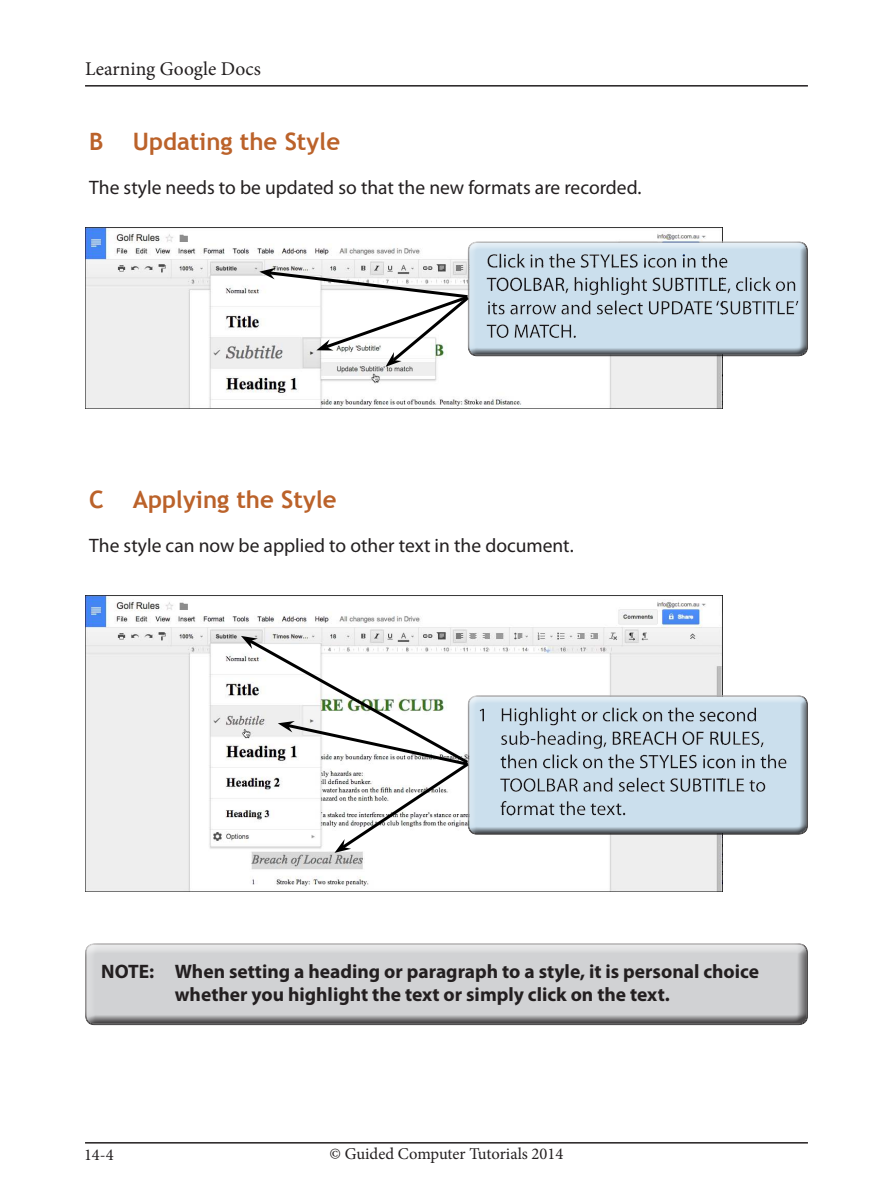
<style>
.page{position:relative;width:893px;height:1191px;background:#fff}
.page>*{position:absolute;margin:0;border:0;box-sizing:border-box;transform-origin:0 0}
.Sub-Head_point{font:700 24px "Trebuchet MS";color:#bb622a}
.NB_normal{font:700 19.5px/23.4px "Myriad Pro";color:#231f20}
.Body{font:19.5px "Myriad Pro";color:#231f20}
.Paragraph{font:19.5px "Myriad Pro";color:#231f20}
.t1{font:19.5px "Minion Pro";letter-spacing:.005em;color:#231f20}
.t2{font:16.5px "Minion Pro";color:#231f20}
</style>
<div class="page">
<hr style="left:85px;top:1142px;width:723px;height:1px;background:#231f20">
<hr style="left:85px;top:85px;width:723px;height:2px;background:#231f20">
<div style="left:85px;top:940px;width:723px;height:79px;background:#fff;opacity:.75"></div>
<div style="left:85px;top:944px;width:723px;height:82px;background:#231f20;opacity:.75"></div>
<img style="left:85px;top:228px;width:638px;height:181px">
<svg style="left:259px;top:241px;width:464px;height:126px"></svg>
<div style="left:468px;top:240px;width:349px;height:117px;background:#231f20;opacity:.75"></div>
<img style="left:85px;top:595px;width:638px;height:296px">
<svg style="left:241px;top:636px;width:231px;height:217px"></svg>
<div style="left:468px;top:696px;width:342px;height:139px;background:#231f20;opacity:.75"></div>
<p class="t1" style="left:85px;top:56px;width:177px">Learning Google Docs</p>
<p class="Sub-Head_point" style="left:89px;top:126px;width:252px">B Updating the Style</p>
<p class="Body" style="left:89px;top:176px;width:554px">The style needs to be updated so that the new formats are recorded.</p>
<p class="Sub-Head_point" style="left:89px;top:484px;width:249px">C Applying the Style</p>
<p class="Paragraph" style="left:89px;top:533px;width:486px">The style can now be applied to other text in the document.</p>
<p class="NB_normal" style="left:175px;top:959px;width:586px;text-indent:-74px">NOTE: When setting a heading or paragraph to a style, it is personal choice whether you highlight the text or simply click on the text.</p>
<p class="t2" style="left:84px;top:1143px;width:31px">14-4</p>
<p class="t2" style="left:330px;top:1143px;width:235px">© Guided Computer Tutorials 2014</p>
</div>
